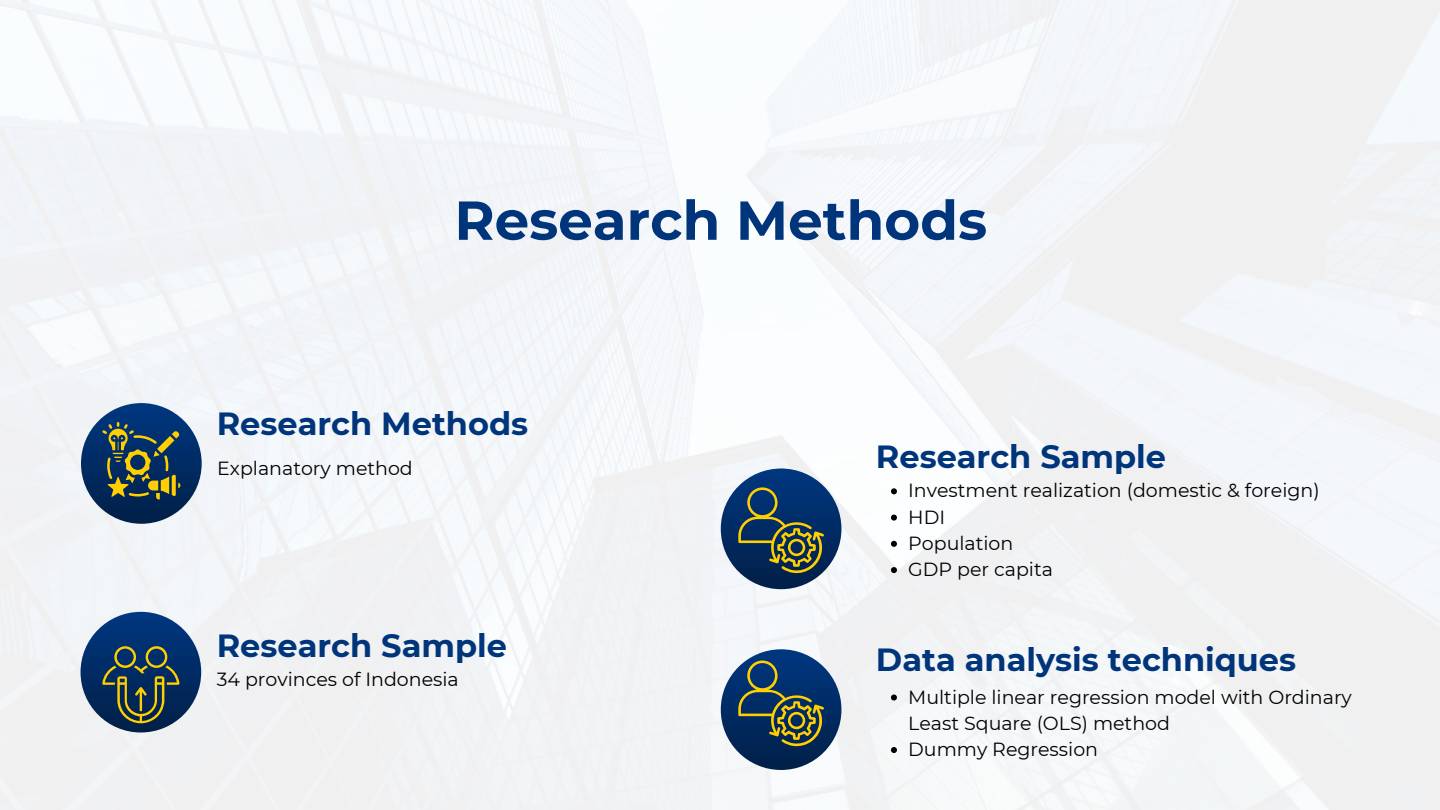
<style>
.page{position:relative;width:1440px;height:810px;background:#fff}
.page>*{position:absolute;margin:0;border:0;box-sizing:border-box;transform-origin:0 0}
.t1{font:700 54.7px "Montserrat";color:#00357b}
.t2{font:700 32px "Montserrat";color:#00357b}
.t3{font:19px/26.2px "Montserrat";color:#000}
</style>
<div class="page">
<img style="left:0;top:0;width:1440px;height:810px">
<svg style="left:81px;top:612px;width:120px;height:121px;background:#022f6b"></svg>
<div style="left:721px;top:469px;width:120px;height:120px;background:linear-gradient(to bottom,#003780,#032149);border-radius:50%"></div>
<svg style="left:81px;top:403px;width:121px;height:121px;background:#042e64"></svg>
<svg style="left:102px;top:422px;width:78px;height:77px;background:#40554c"></svg>
<svg style="left:102px;top:646px;width:77px;height:77px;background:#32494c"></svg>
<svg style="left:738px;top:487px;width:86px;height:87px;background:#2f4951"></svg>
<div style="left:721px;top:649px;width:120px;height:121px;background:linear-gradient(to bottom,#043a82,#011f48);border-radius:50%"></div>
<svg style="left:738px;top:661px;width:86px;height:86px;background:#314c54"></svg>
<svg style="left:891px;top:695px;width:6px;height:6px"></svg>
<svg style="left:891px;top:747px;width:6px;height:6px"></svg>
<svg style="left:891px;top:488px;width:6px;height:6px"></svg>
<svg style="left:891px;top:515px;width:6px;height:6px"></svg>
<svg style="left:891px;top:541px;width:6px;height:6px"></svg>
<svg style="left:891px;top:567px;width:6px;height:6px"></svg>
<h1 class="t1" style="left:454px;top:187px;width:534px">Research Methods</h1>
<h2 class="t2" style="left:217px;top:404px;width:313px">Research Methods</h2>
<p class="t3" style="left:217px;top:455px;width:197px">Explanatory method</p>
<h2 class="t2" style="left:217px;top:626px;width:292px">Research Sample</h2>
<p class="t3" style="left:217px;top:666px;width:244px">34 provinces of Indonesia</p>
<h2 class="t2" style="left:876px;top:437px;width:292px">Research Sample</h2>
<p class="t3" style="left:908px;top:477px;width:413px">Investment realization (domestic &amp; foreign)<br>HDI<br>Population<br>GDP per capita</p>
<h2 class="t2" style="left:876px;top:640px;width:422px">Data analysis techniques</h2>
<p class="t3" style="left:908px;top:684px;width:445px">Multiple linear regression model with Ordinary<br>Least Square (OLS) method<br>Dummy Regression</p>
</div>
